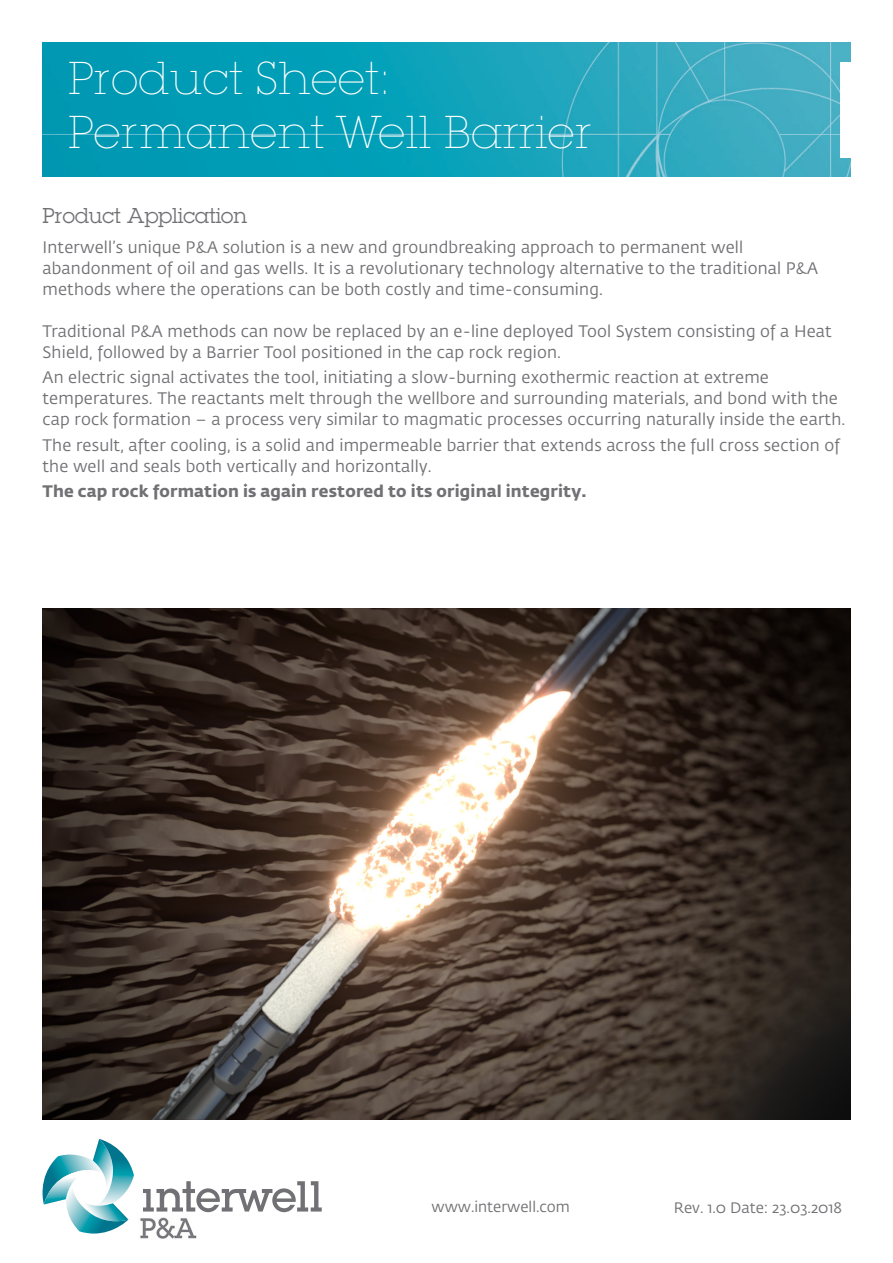
<style>
.page{position:relative;width:893px;height:1263px;background:#fff}
.page>*{position:absolute;margin:0;border:0;box-sizing:border-box;transform-origin:0 0}
.t1{font:200 45px/54px "Lubalin Graph Std";letter-spacing:.01em;color:#fff}
.tekst{font:21px "Lubalin Graph Std";color:#717074}
.t2{font:16.5px/21px "Fedra Sans Std";letter-spacing:.01em;color:#717074}
.t3{font:700 16.5px "Fedra Sans Std";letter-spacing:.01em;color:#717074}
.tekst-2{font:15px "Fedra Sans Std";color:#717074}
</style>
<div class="page">
<svg style="left:143px;top:1181px;width:179px;height:31px"></svg>
<img style="left:42px;top:1154px;width:51px;height:50px">
<img style="left:93px;top:1150px;width:3px;height:20px">
<img style="left:96px;top:1139px;width:38px;height:50px">
<img style="left:66px;top:1184px;width:62px;height:49px">
<img style="left:77px;top:1200px;width:51px;height:21px">
<img style="left:44px;top:1170px;width:56px;height:34px">
<img style="left:68px;top:1170px;width:15px;height:5px">
<img style="left:43px;top:43px;width:807px;height:133px">
<div style="left:840px;top:62px;width:20px;height:96px;background:#fff"></div>
<img style="left:140px;top:1217px;width:57px;height:22px">
<img style="left:43px;top:609px;width:807px;height:510px">
<p class="t1" style="left:68px;top:52px;width:524px">Product Sheet:<br>Permanent Well Barrier</p>
<p class="tekst" style="left:43px;top:203px;width:206px">Product Application</p>
<p class="t2" style="left:43px;top:237px;width:777px">Interwell’s unique P&amp;A solution is a new and groundbreaking approach to permanent well abandonment of oil and gas wells. It is a revolutionary technology alternative to the traditional P&amp;A methods where the operations can be both costly and time-consuming.</p>
<p class="t2" style="left:43px;top:321px;width:791px">Traditional P&amp;A methods can now be replaced by an e-line deployed Tool System consisting of a Heat<br>Shield, followed by a Barrier Tool positioned in the cap rock region.</p>
<p class="t2" style="left:43px;top:367px;width:804px">An electric signal activates the tool, initiating a slow-burning exothermic reaction at extreme temperatures. The reactants melt through the wellbore and surrounding materials, and bond with the cap rock formation – a process very similar to magmatic processes occurring naturally inside the earth.</p>
<p class="t2" style="left:43px;top:435px;width:799px">The result, after cooling, is a solid and impermeable barrier that extends across the full cross section of the well and seals both vertically and horizontally.</p>
<p class="t3" style="left:43px;top:480px;width:545px">The cap rock formation is again restored to its original integrity.</p>
<p class="tekst-2" style="left:432px;top:1198px;width:140px">www.interwell.com</p>
<p class="tekst-2" style="left:674px;top:1199px;width:170px">Rev. 1.0 Date: 23.03.2018</p>
</div>
